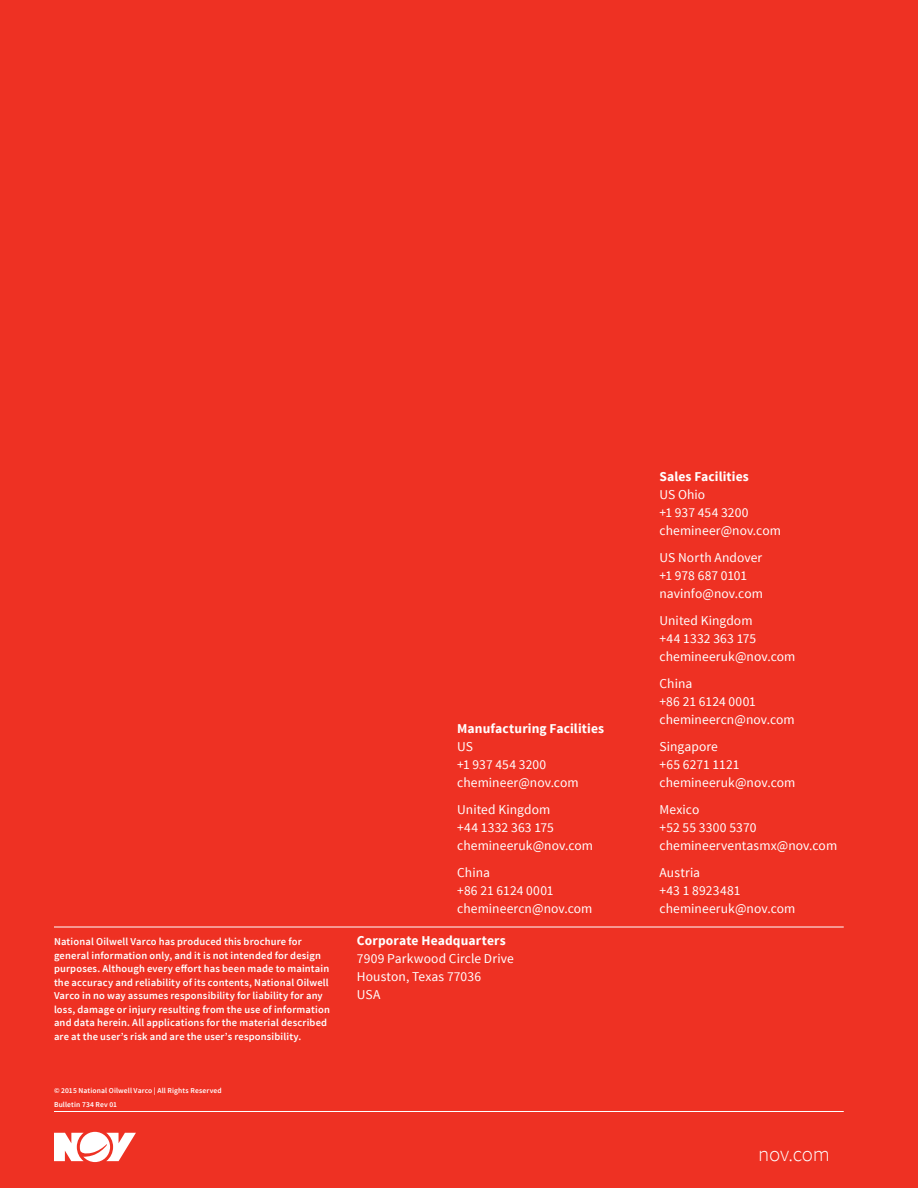
<style>
.page{position:relative;width:918px;height:1188px;background:#ee3123}
.page>*{position:absolute;margin:0;border:0;box-sizing:border-box;transform-origin:0 0}
.t1{font:300 21px "Source Sans Pro";letter-spacing:-.01em;color:#fff}
.t2{font:13.5px/18px "Source Sans Pro";letter-spacing:.005em;color:#fff}
.t3{font:700 13.5px "Source Sans Pro";letter-spacing:.01em;color:#fff}
.t4{font:600 10.5px/13.5px "Source Sans Pro";letter-spacing:.015em;color:#fff}
.t5{font:600 7.5px/13.5px "Source Sans Pro";letter-spacing:.02em;color:#fff}
</style>
<div class="page">
<svg style="left:54px;top:1132px;width:82px;height:30px"></svg>
<hr style="left:54px;top:1111px;width:790px;height:1px;background:#fff">
<hr style="left:54px;top:927px;width:790px;height:1px;background:#fff">
<p class="t4" style="left:54px;top:936px;width:277px">National Oilwell Varco has produced this brochure for general information only, and it is not intended for design purposes. Although every effort has been made to maintain the accuracy and reliability of its contents, National Oilwell Varco in no way assumes responsibility for liability for any loss, damage or injury resulting from the use of information and data herein. All applications for the material described are at the user’s risk and are the user’s responsibility.</p>
<p class="t5" style="left:54px;top:1085px;width:169px">© 2015 National Oilwell Varco | All Rights Reserved<br>Bulletin 734 Rev 01</p>
<p class="t3" style="left:457px;top:720px;width:148px">Manufacturing Facilities</p>
<p class="t2" style="left:457px;top:738px;width:123px">US<br>+1 937 454 3200 chemineer@nov.com</p>
<p class="t2" style="left:457px;top:801px;width:137px">United Kingdom<br>+44 1332 363 175 chemineeruk@nov.com</p>
<p class="t2" style="left:457px;top:864px;width:137px">China<br>+86 21 6124 0001 chemineercn@nov.com</p>
<p class="t3" style="left:357px;top:936px;width:150px">Corporate Headquarters</p>
<p class="t2" style="left:357px;top:950px;width:158px">7909 Parkwood Circle Drive<br>Houston, Texas 77036<br>USA</p>
<p class="t3" style="left:660px;top:468px;width:91px">Sales Facilities</p>
<p class="t2" style="left:660px;top:486px;width:123px">US Ohio<br>+1 937 454 3200 chemineer@nov.com</p>
<p class="t2" style="left:660px;top:549px;width:105px">US North Andover +1 978 687 0101 navinfo@nov.com</p>
<p class="t2" style="left:660px;top:612px;width:137px">United Kingdom<br>+44 1332 363 175 chemineeruk@nov.com</p>
<p class="t2" style="left:660px;top:675px;width:137px">China<br>+86 21 6124 0001 chemineercn@nov.com</p>
<p class="t2" style="left:660px;top:738px;width:137px">Singapore<br>+65 6271 1121 chemineeruk@nov.com</p>
<p class="t2" style="left:660px;top:801px;width:179px">Mexico<br>+52 55 3300 5370 chemineerventasmx@nov.com</p>
<p class="t2" style="left:660px;top:864px;width:137px">Austria<br>+43 1 8923481 chemineeruk@nov.com</p>
<h1 class="t1" style="left:758px;top:1141px;width:73px">nov.com</h1>
</div>
